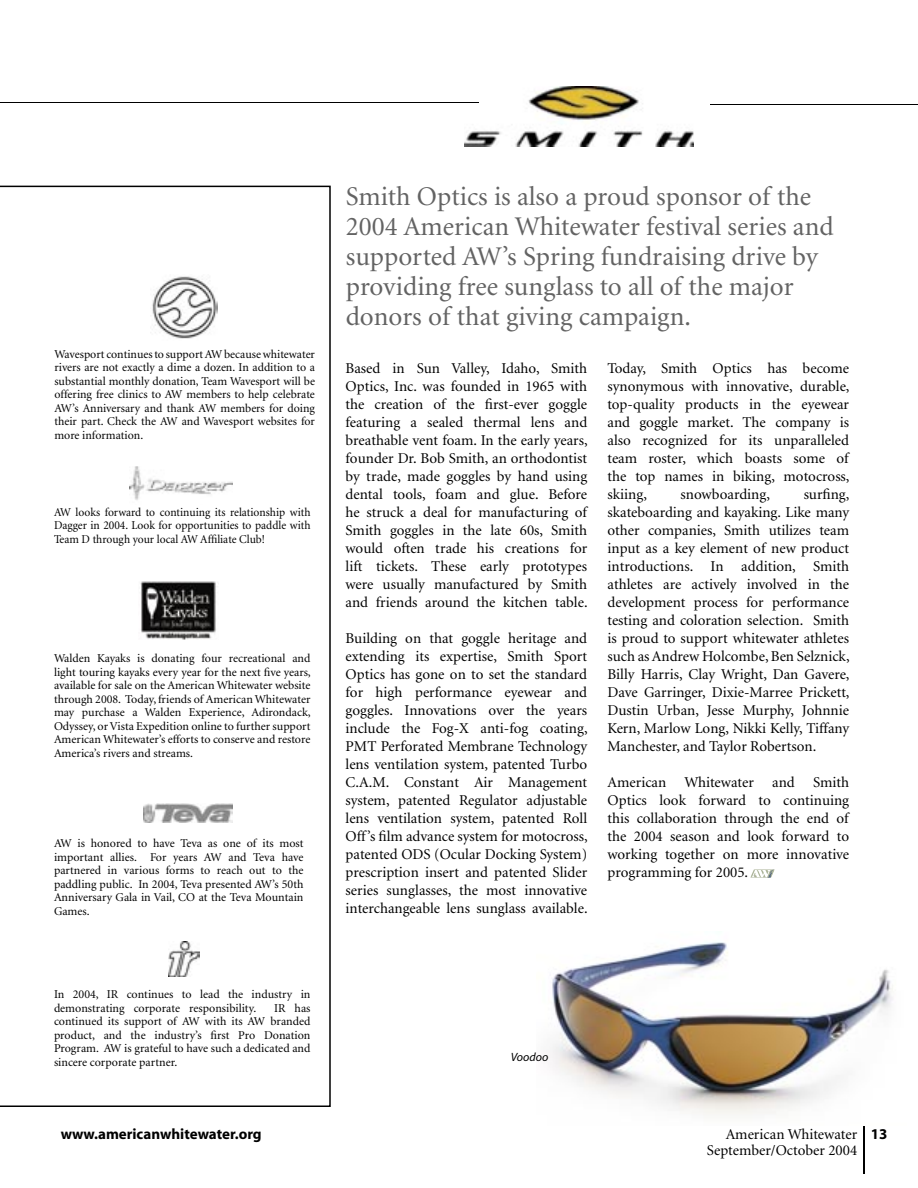
<style>
.page{position:relative;width:918px;height:1188px;background:#fff}
.page>*{position:absolute;margin:0;border:0;box-sizing:border-box;transform-origin:0 0}
.t1{font:27px/30px "Minion";color:#636363}
.t2{font:15px/18px "Minion";color:#000;text-align:justify}
.t3{font:700 15px "Myriad";color:#000}
.t4{font:12px/13.5px "Minion";color:#000;text-align:justify}
.t5{font:12px/13.5px "Minion";color:#000;text-align:justify;scale:.96 1}
.t6{font:italic 12px "Myriad";color:#000}
</style>
<div class="page">
<hr style="left:863px;top:1120px;width:2px;height:54px;background:#000">
<img style="left:549px;top:942px;width:344px;height:184px">
<img style="left:464px;top:86px;width:230px;height:60px">
<hr style="left:0;top:102px;width:479px;height:1px;background:#000">
<hr style="left:0;top:186px;width:1px;height:920px;background:#000">
<hr style="left:0;top:1106px;width:330px;height:1px;background:#000">
<hr style="left:329px;top:186px;width:2px;height:920px;background:#000">
<hr style="left:0;top:186px;width:330px;height:1px;background:#000">
<img style="left:168px;top:941px;width:31px;height:35px">
<img style="left:143px;top:804px;width:89px;height:18px">
<img style="left:152px;top:276px;width:65px;height:63px">
<img style="left:140px;top:581px;width:76px;height:59px">
<img style="left:130px;top:466px;width:102px;height:34px">
<hr style="left:711px;top:104px;width:207px;height:1px;background:#000">
<svg style="left:750px;top:869px;width:25px;height:9px"></svg>
<p class="t4" style="left:54px;top:348px;width:262px">Wavesport continues to support AW because whitewater rivers are not exactly a dime a dozen. In addition to a substantial monthly donation, Team Wavesport will be offering free clinics to AW members to help celebrate AW’s Anniversary and thank AW members for doing their part. Check the AW and Wavesport websites for more information.</p>
<p class="t5" style="left:54px;top:506px;width:269px">AW looks forward to continuing its relationship with Dagger in 2004. Look for opportunities to paddle with Team D through your local AW Affiliate Club!</p>
<p class="t4" style="left:54px;top:652px;width:258px">Walden Kayaks is donating four recreational and light touring kayaks every year for the next five years, available for sale on the American Whitewater website through 2008. Today, friends of American Whitewater may purchase a Walden Experience, Adirondack, Odyssey, or Vista Expedition online to further support American Whitewater’s efforts to conserve and restore America’s rivers and streams.</p>
<p class="t4" style="left:54px;top:837px;width:251px">AW is honored to have Teva as one of its most important allies. For years AW and Teva have partnered in various forms to reach out to the paddling public. In 2004, Teva presented AW’s 50th Anniversary Gala in Vail, CO at the Teva Mountain Games.</p>
<p class="t4" style="left:54px;top:988px;width:258px">In 2004, IR continues to lead the industry in demonstrating corporate responsibility.</p>
<p class="t4" style="left:54px;top:1002px;width:258px;text-indent:220px">IR has continued its support of AW with its AW branded product, and the industry’s first Pro Donation Program. AW is grateful to have such a dedicated and sincere corporate partner.</p>
<h1 class="t1" style="left:346px;top:183px;width:489px">Smith Optics is also a proud sponsor of the 2004 American Whitewater festival series and supported AW’s Spring fundraising drive by providing free sunglass to all of the major donors of that giving campaign.</h1>
<p class="t2" style="left:346px;top:360px;width:244px">Based in Sun Valley, Idaho, Smith Optics, Inc. was founded in 1965 with the creation of the first-ever goggle featuring a sealed thermal lens and breathable vent foam. In the early years, founder Dr. Bob Smith, an orthodontist by trade, made goggles by hand using dental tools, foam and glue. Before he struck a deal for manufacturing of Smith goggles in the late 60s, Smith would often trade his creations for lift tickets. These early prototypes were usually manufactured by Smith and friends around the kitchen table.</p>
<p class="t2" style="left:346px;top:630px;width:244px">Building on that goggle heritage and extending its expertise, Smith Sport Optics has gone on to set the standard for high performance eyewear and goggles. Innovations over the years include the Fog-X anti-fog coating, PMT Perforated Membrane Technology lens ventilation system, patented Turbo C.A.M. Constant Air Management system, patented Regulator adjustable lens ventilation system, patented Roll Off’s film advance system for motocross, patented ODS (Ocular Docking System) prescription insert and patented Slider series sunglasses, the most innovative interchangeable lens sunglass available.</p>
<p class="t2" style="left:608px;top:360px;width:244px">Today, Smith Optics has become synonymous with innovative, durable, top-quality products in the eyewear and goggle market. The company is also recognized for its unparalleled team roster, which boasts some of the top names in biking, motocross, skiing,</p>
<p class="t2" style="left:608px;top:486px;width:244px;text-indent:196px">surfing, skateboarding and kayaking. Like many other companies, Smith utilizes team input as a key element of new product introductions. In addition, Smith athletes are actively involved in the development process for performance testing and coloration selection. Smith is proud to support whitewater athletes such as Andrew Holcombe, Ben Selznick, Billy Harris, Clay Wright, Dan Gavere, Dave Garringer, Dixie-Marree Prickett, Dustin Urban, Jesse Murphy, Johnnie Kern, Marlow Long, Nikki Kelly, Tiffany Manchester, and Taylor Robertson.</p>
<p class="t2" style="left:608px;top:774px;width:243px">American Whitewater and Smith Optics look forward to continuing this collaboration through the end of the 2004 season and look forward to working together on more innovative programming for 2005.</p>
<p class="t2" style="left:681px;top:486px;width:91px">snowboarding,</p>
<p class="t6" style="left:511px;top:1051px;width:39px">Voodoo</p>
<p class="t3" style="left:61px;top:1126px;width:202px">www.americanwhitewater.org</p>
<p class="t3" style="left:871px;top:1126px;width:18px">13</p>
<p class="t2" style="left:707px;top:1126px;width:152px;line-height:16.5px;text-align:right">American Whitewater<br>September/October 2004</p>
</div>
